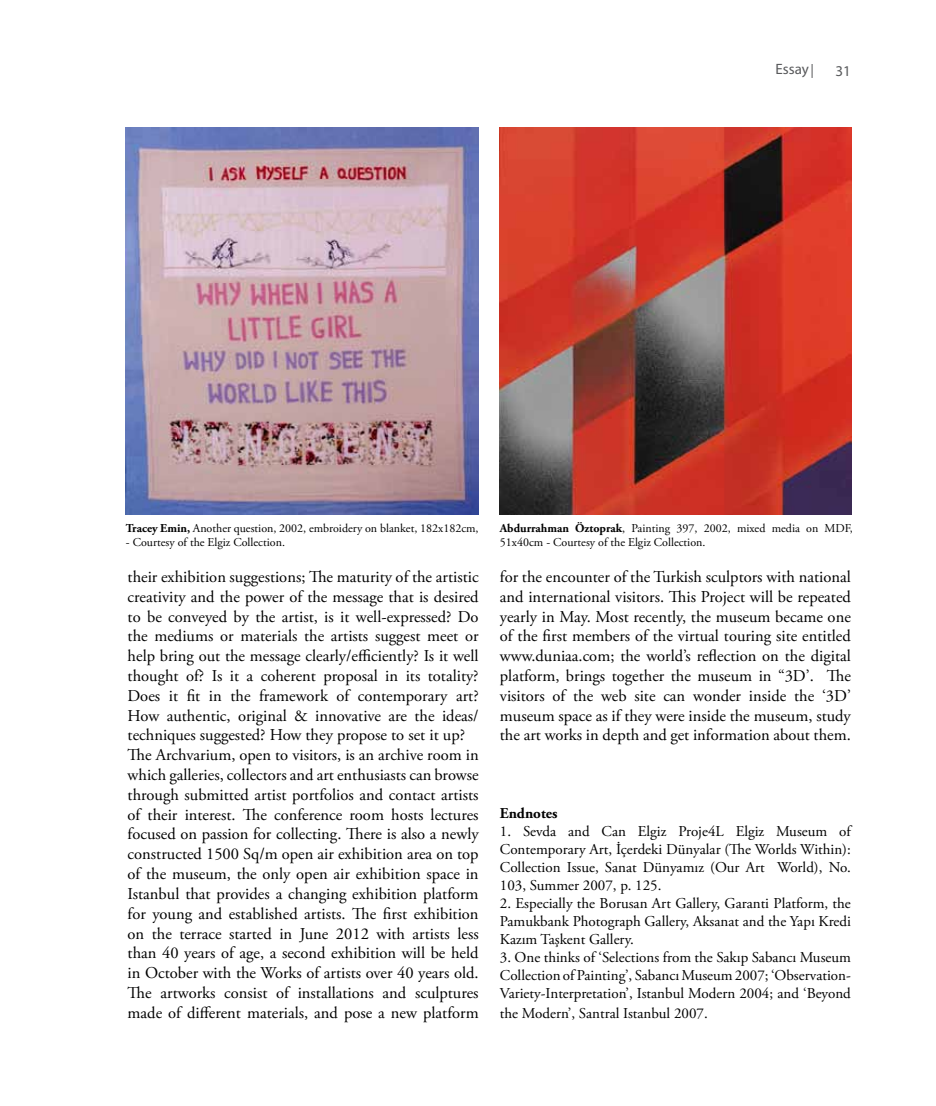
<style>
.page{position:relative;width:936px;height:1106px;background:#fff}
.page>*{position:absolute;margin:0;border:0;box-sizing:border-box;transform-origin:0 0}
.t1{font:16.5px/19.8px "Adobe Garamond Pro";color:#000;text-align:justify}
.t2{font:15px/18px "Adobe Garamond Pro";color:#000;text-align:justify}
.t3{font:700 15px "Adobe Garamond Pro";color:#000}
.t4{font:15px "Myriad Pro";color:#58595b}
.t5{font:12px/14.4px "Adobe Garamond Pro";color:#000}
.s1{font-weight:700}
</style>
<div class="page">
<svg style="left:811px;top:64px;width:1px;height:14px"></svg>
<img style="left:500px;top:128px;width:351px;height:386px">
<img style="left:126px;top:128px;width:352px;height:386px">
<p class="t4" style="left:775px;top:60px;width:35px">Essay</p>
<p class="t4" style="left:835px;top:62px;width:17px">31</p>
<p class="t5" style="left:126px;top:521px;width:354px"><span class="s1">Tracey Emin,</span> Another question, 2002, embroidery on blanket, 182x182cm,</p>
<p class="t5" style="left:126px;top:536px;width:161px">- Courtesy of the Elgiz Collection.</p>
<p class="t1" style="left:128px;top:567px;width:352px;text-align:left">their exhibition suggestions; The maturity of the artistic creativity and the power of the message that is desired to be conveyed by the artist, is it well-expressed? Do the mediums or materials the artists suggest meet or help bring out the message clearly/efficiently? Is it well thought of? Is it a coherent proposal in its totality?<br>Does it fit in the framework of contemporary art?<br>How authentic, original &amp; innovative are the ideas/ techniques suggested? How they propose to set it up?<br>The Archvarium, open to visitors, is an archive room in which galleries, collectors and art enthusiasts can browse through submitted artist portfolios and contact artists of their interest. The conference room hosts lectures focused on passion for collecting. There is also a newly constructed 1500 Sq/m open air exhibition area on top of the museum, the only open air exhibition space in Istanbul that provides a changing exhibition platform for young and established artists. The first exhibition on the terrace started in June 2012 with artists less than 40 years of age, a second exhibition will be held in October with the Works of artists over 40 years old.<br>The artworks consist of installations and sculptures made of different materials, and pose a new platform</p>
<p class="t5" style="left:500px;top:521px;width:354px"><span class="s1">Abdurrahman Öztoprak</span>, Painting 397, 2002, mixed media on MDF,<br>51x40cm - Courtesy of the Elgiz Collection.</p>
<p class="t1" style="left:500px;top:567px;width:352px">for the encounter of the Turkish sculptors with national and international visitors. This Project will be repeated yearly in May. Most recently, the museum became one of the first members of the virtual touring site entitled www.duniaa.com; the world’s reflection on the digital platform, brings together the museum in “3D’. The visitors of the web site can wonder inside the ‘3D’ museum space as if they were inside the museum, study the art works in depth and get information about them.</p>
<p class="t3" style="left:500px;top:804px;width:59px">Endnotes</p>
<p class="t2" style="left:500px;top:822px;width:352px">1. Sevda and Can Elgiz Proje4L Elgiz Museum of Contemporary Art, İçerdeki Dünyalar (The Worlds Within):<br>Collection Issue, Sanat Dünyamız (Our Art World), No.<br>103, Summer 2007, p. 125.</p>
<p class="t2" style="left:500px;top:894px;width:352px">2. Especially the Borusan Art Gallery, Garanti Platform, the Pamukbank Photograph Gallery, Aksanat and the Yapı Kredi Kazım Taşkent Gallery.</p>
<p class="t2" style="left:500px;top:948px;width:352px">3. One thinks of ‘Selections from the Sakıp Sabancı Museum Collection of Painting’, Sabancı Museum 2007; ‘Observation-Variety-Interpretation’, Istanbul Modern 2004; and ‘Beyond</p>
<p class="t2" style="left:500px;top:1004px;width:209px">the Modern’, Santral Istanbul 2007.</p>
</div>
